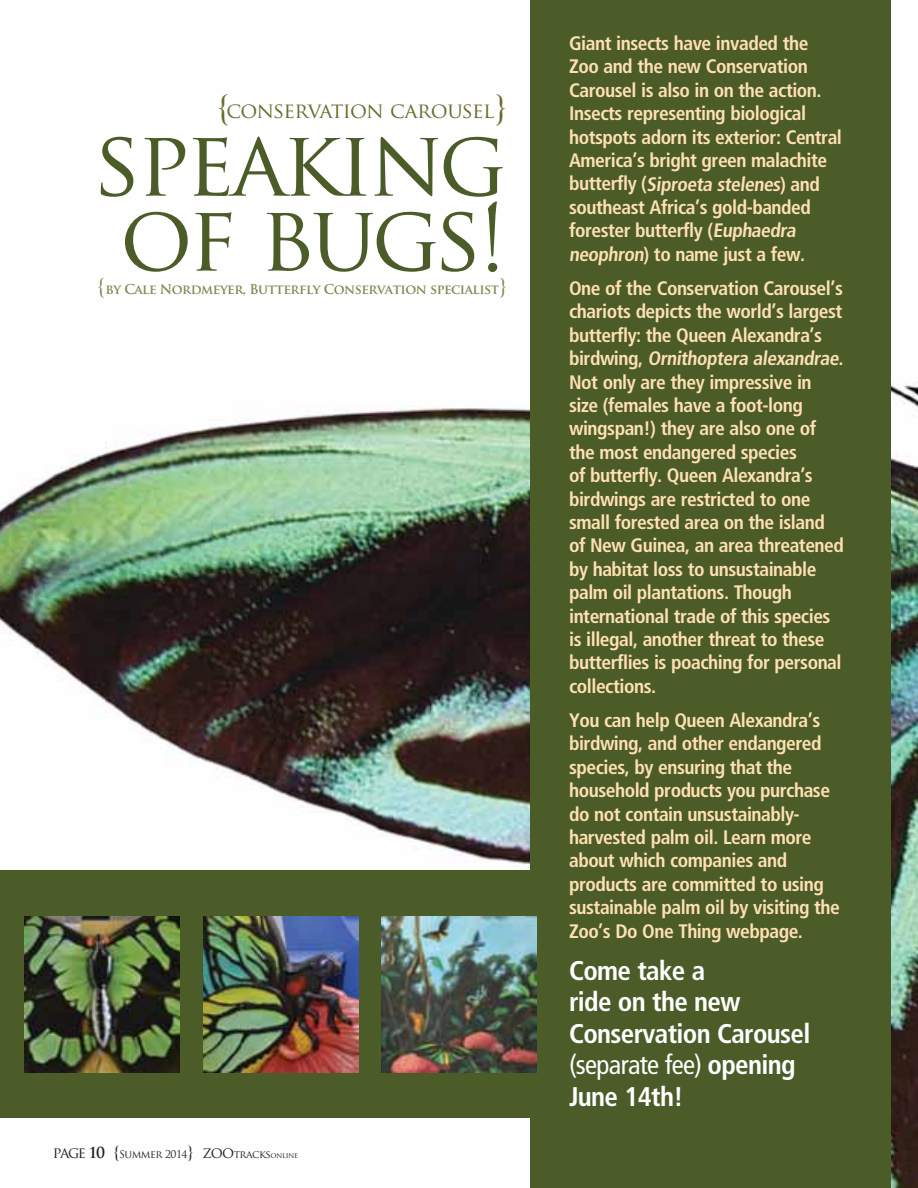
<style>
.page{position:relative;width:918px;height:1188px;background:#fff}
.page>*{position:absolute;margin:0;border:0;box-sizing:border-box;transform-origin:0 0}
.t1{font:90px/75px "Trajan Pro";letter-spacing:-.05em;color:#4b5c29}
.t2{font:700 condensed 27px/31.5px "Frutiger";letter-spacing:-.025em;color:#fff}
.t3{font:21px "Trajan Pro";letter-spacing:-.03em;color:#6c6b2d}
.t4{font:700 condensed 19.5px/23.4px "Frutiger";letter-spacing:-.025em;color:#ffe0b3}
.t5{font:700 13.2px "Trajan Pro";letter-spacing:-.04em;color:#818a53}
.t6{font:10.5px "Trajan Pro";letter-spacing:-.05em;color:#231f20}
.s1{font-size:36px}
.s2{font-weight:400;font-size:23.1px}
.s3{font-size:15px}
.s4{font-weight:700;font-size:15px}
.s5{font-size:18px}
.s6{font-size:7.5px}
.s7{font-weight:400}
</style>
<div class="page">
<img style="left:0;top:382px;width:918px;height:806px">
<div style="left:0;top:871px;width:544px;height:247px;background:#4b5c29"></div>
<div style="left:530px;top:0;width:361px;height:1188px;background:#4b5c29"></div>
<img style="left:25px;top:917px;width:155px;height:155px">
<img style="left:203px;top:917px;width:155px;height:155px">
<img style="left:381px;top:917px;width:156px;height:155px">
<p class="t3" style="left:217px;top:98px;width:291px"><span class="s1">{</span>CONSERVATION CAROUSEL<span class="s1">}</span></p>
<h1 class="t1" style="left:95px;top:127px;width:414px">SPEAKING<br>OF BUGS!</h1>
<p class="t5" style="left:97px;top:282px;width:411px"><span class="s2">{</span>by Cale Nordmeyer, Butterfly Conservation specialist<span class="s2">}</span></p>
<p class="t6" style="left:53px;top:1148px;width:247px"><span class="s3">PAGE</span> <span class="s4">10</span> <span class="s5">{</span>SUMMER 2014<span class="s5">}</span> <span class="s3">ZOO</span>TRACKS<span class="s6">ONLINE</span></p>
<p class="t4" style="left:569px;top:33px;width:274px">Giant insects have invaded the<br>Zoo and the new Conservation<br>Carousel is also in on the action.<br>Insects representing biological hotspots adorn its exterior: Central<br>America’s bright green malachite butterfly (Siproeta stelenes) and southeast Africa’s gold-banded forester butterfly (Euphaedra neophron) to name just a few.</p>
<p class="t4" style="left:569px;top:278px;width:276px">One of the Conservation Carousel’s chariots depicts the world’s largest butterfly: the Queen Alexandra’s birdwing, Ornithoptera alexandrae.<br>Not only are they impressive in size (females have a foot-long wingspan!) they are also one of the most endangered species<br>of butterfly. Queen Alexandra’s birdwings are restricted to one small forested area on the island of New Guinea, an area threatened by habitat loss to unsustainable palm oil plantations. Though international trade of this species is illegal, another threat to these butterflies is poaching for personal collections.</p>
<p class="t4" style="left:569px;top:710px;width:272px">You can help Queen Alexandra’s birdwing, and other endangered species, by ensuring that the household products you purchase do not contain unsustainably&shy;harvested palm oil. Learn more about which companies and products are committed to using sustainable palm oil by visiting the<br>Zoo’s Do One Thing webpage.</p>
<h2 class="t2" style="left:569px;top:957px;width:243px">Come take a<br>ride on the new<br>Conservation Carousel <span class="s7">(separate fee)</span> opening<br>June 14th!</h2>
</div>
